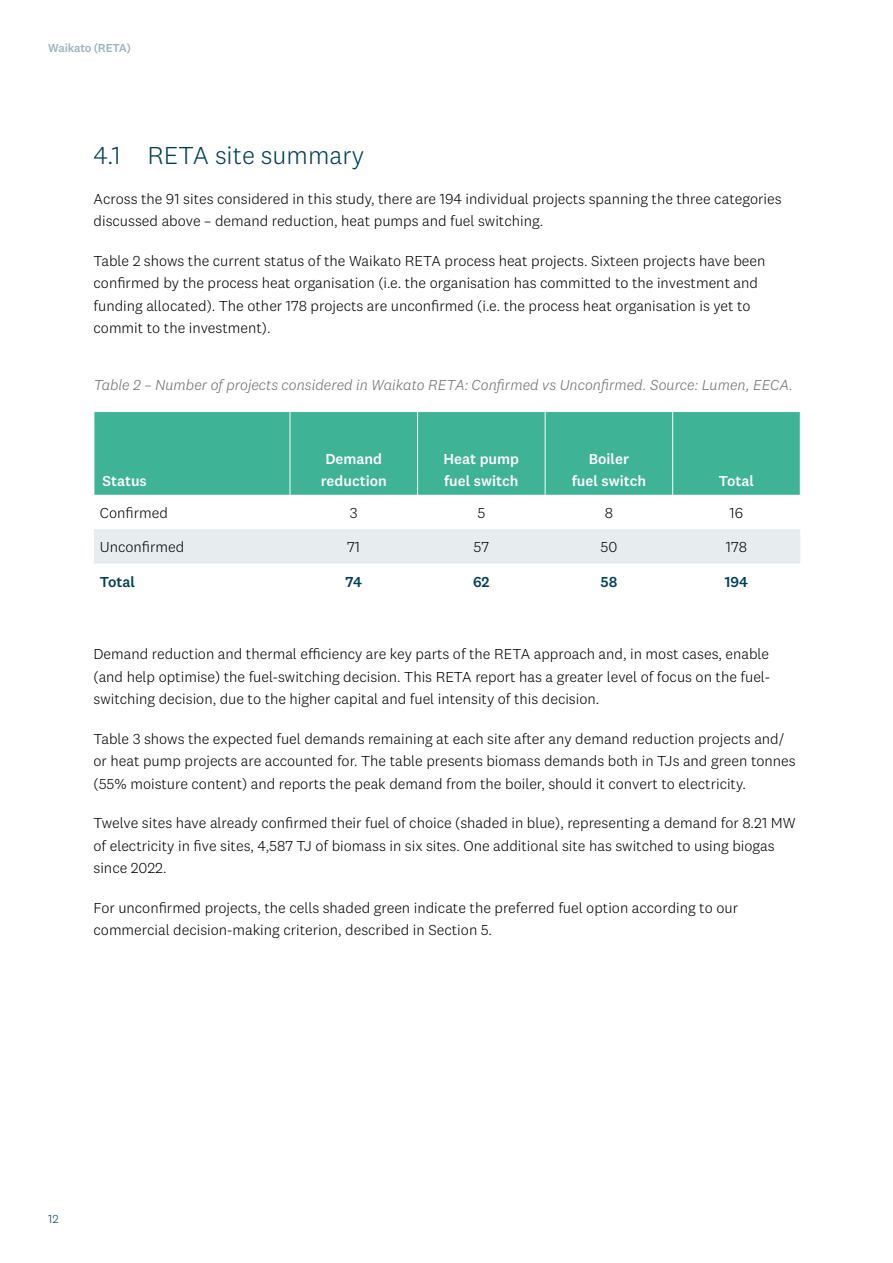
<style>
.page{position:relative;width:893px;height:1263px;background:#fff}
.page>*{position:absolute;margin:0;border:0;box-sizing:border-box;transform-origin:0 0}
.t1{font:300 25.5px "National 2";color:#003e57}
.t2{font:300 15px/22.5px "National 2";color:#000}
.t3{font:italic 300 15px "National 2";color:#6d6e71}
.t4{font:500 15px/22.5px "National 2";color:#fff;text-align:center}
.t5{font:500 15px "National 2";color:#003e57}
.t6{font:500 12px "National 2";letter-spacing:-.02em;color:#9cb4be}
.t7{font:300 12px "National 2";color:#003e57}
</style>
<div class="page">
<div style="left:95px;top:412px;width:705px;height:83px;background:#3eb395"></div>
<div style="left:94px;top:529px;width:706px;height:35px;background:#e7ecef"></div>
<hr style="left:290px;top:412px;width:1px;height:83px;background:#fff">
<hr style="left:417px;top:412px;width:1px;height:83px;background:#fff">
<hr style="left:545px;top:412px;width:1px;height:83px;background:#fff">
<hr style="left:672px;top:412px;width:1px;height:83px;background:#fff">
<p class="t6" style="left:48px;top:40px;width:85px">Waikato (RETA)</p>
<h1 class="t1" style="left:94px;top:141px;width:272px">4.1 RETA site summary</h1>
<p class="t2" style="left:94px;top:187px;width:689px">Across the 91 sites considered in this study, there are 194 individual projects spanning the three categories discussed above – demand reduction, heat pumps and fuel switching.</p>
<p class="t2" style="left:94px;top:249px;width:673px">Table 2 shows the current status of the Waikato RETA process heat projects. Sixteen projects have been confirmed by the process heat organisation (i.e. the organisation has committed to the investment and funding allocated). The other 178 projects are unconfirmed (i.e. the process heat organisation is yet to commit to the investment).</p>
<p class="t3" style="left:94px;top:376px;width:701px">Table 2 – Number of projects considered in Waikato RETA: Confirmed vs Unconfirmed. Source: Lumen, EECA.</p>
<p class="t4" style="left:102px;top:470px;width:46px">Status</p>
<p class="t4" style="left:321px;top:447px;width:68px">Demand reduction</p>
<p class="t4" style="left:443px;top:447px;width:77px;text-align:left">Heat pump fuel switch</p>
<p class="t4" style="left:572px;top:447px;width:76px">Boiler<br>fuel switch</p>
<p class="t4" style="left:719px;top:470px;width:37px">Total</p>
<p class="t2" style="left:100px;top:501px;width:70px">Confirmed</p>
<p class="t2" style="left:350px;top:501px;width:9px">3</p>
<p class="t2" style="left:477px;top:501px;width:9px">5</p>
<p class="t2" style="left:605px;top:501px;width:10px">8</p>
<p class="t2" style="left:730px;top:501px;width:15px">16</p>
<p class="t2" style="left:100px;top:536px;width:86px">Unconfirmed</p>
<p class="t2" style="left:347px;top:536px;width:15px">71</p>
<p class="t2" style="left:474px;top:536px;width:17px">57</p>
<p class="t2" style="left:600px;top:536px;width:18px">50</p>
<p class="t2" style="left:726px;top:536px;width:23px">178</p>
<p class="t5" style="left:100px;top:572px;width:37px">Total</p>
<p class="t5" style="left:346px;top:572px;width:18px">74</p>
<p class="t5" style="left:473px;top:572px;width:18px">62</p>
<p class="t5" style="left:600px;top:572px;width:18px">58</p>
<p class="t5" style="left:725px;top:572px;width:25px">194</p>
<p class="t2" style="left:94px;top:643px;width:678px;text-align:justify">Demand reduction and thermal efficiency are key parts of the RETA approach and, in most cases, enable (and help optimise) the fuel-switching decision. This RETA report has a greater level of focus on the fuel&shy;switching decision, due to the higher capital and fuel intensity of this decision.</p>
<p class="t2" style="left:94px;top:727px;width:704px">Table 3 shows the expected fuel demands remaining at each site after any demand reduction projects and/ or heat pump projects are accounted for. The table presents biomass demands both in TJs and green tonnes (55% moisture content) and reports the peak demand from the boiler, should it convert to electricity.</p>
<p class="t2" style="left:94px;top:812px;width:704px">Twelve sites have already confirmed their fuel of choice (shaded in blue), representing a demand for 8.21 MW of electricity in five sites, 4,587 TJ of biomass in six sites. One additional site has switched to using biogas since 2022.</p>
<p class="t2" style="left:94px;top:896px;width:646px">For unconfirmed projects, the cells shaded green indicate the preferred fuel option according to our commercial decision-making criterion, described in Section 5.</p>
<p class="t7" style="left:48px;top:1212px;width:12px">12</p>
</div>
